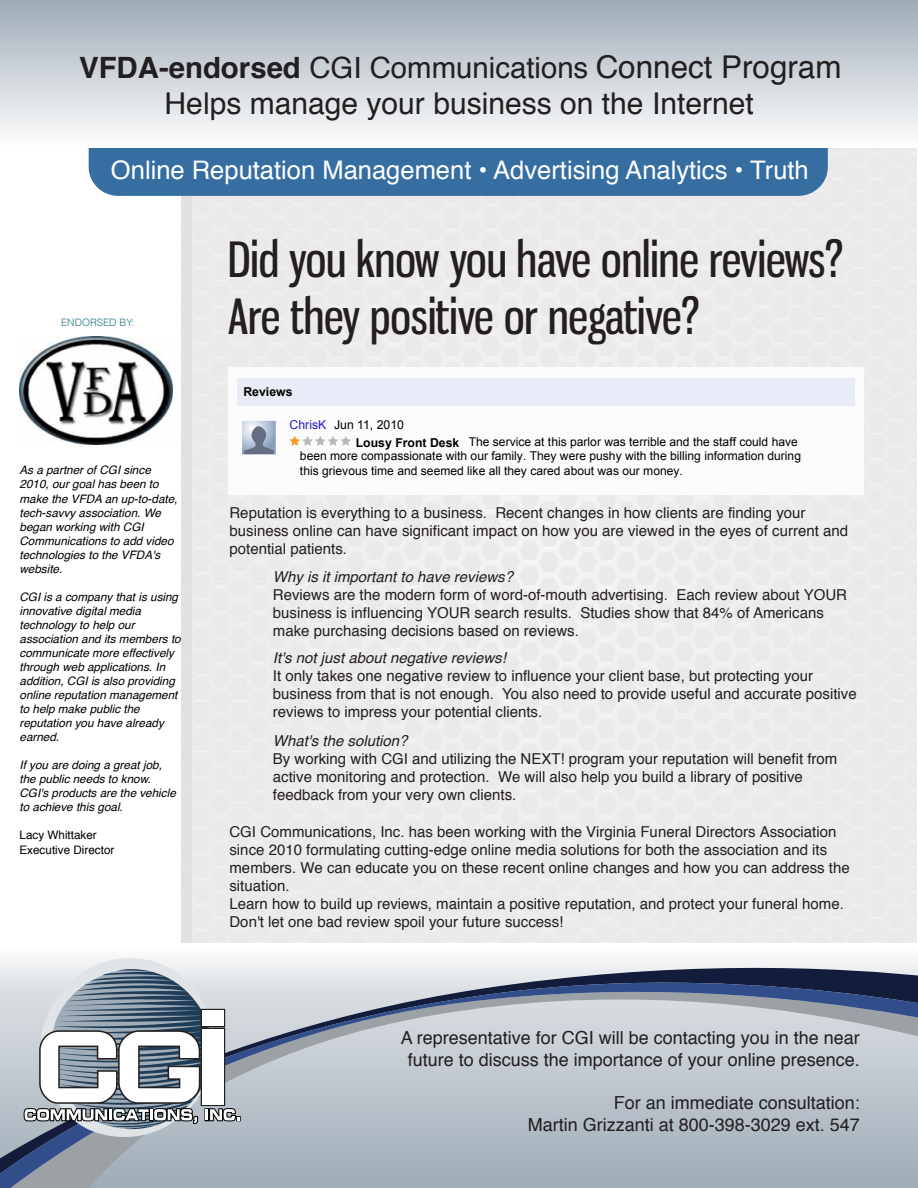
<style>
.page{position:relative;width:918px;height:1188px;background:#fff}
.page>*{position:absolute;margin:0;border:0;box-sizing:border-box;transform-origin:0 0}
.t1{font:47.7px/57.3px "Gnuolane Rg";color:#231f20}
.t2{font:30px "Helvetica";color:#231f20}
.t3{font:29.4px "Helvetica";color:#231f20}
.t4{font:25.5px "Helvetica";color:#fff}
.t5{font:18px/21.6px "Helvetica";color:#231f20;text-align:center}
.t6{font:15px/18px "Helvetica";color:#231f20}
.t7{font:italic 15px "Helvetica";color:#231f20}
.t8{font:700 12.3px "Arial";color:#000}
.t9{font:12.3px "Arial";color:#000}
.t10{font:12.3px "Arial";color:#241bbe}
.t11{font:12.15px/14.5px "Arial";color:#000}
.t12{font:italic 11.7px/14.1px "Helvetica";color:#000}
.t13{font:11.7px/14.1px "Helvetica";color:#000}
.t14{font:300 10.2px "Helvetica";color:#257983}
.s1{font-weight:700}
.s2{font-size:31.35px}
</style>
<div class="page">
<div style="left:182px;top:194px;width:10px;height:765px;background:#e2e0e1"></div>
<div style="left:89px;top:106px;width:739px;height:90px;background:#366ea2;border-radius:29px"></div>
<div style="left:0;top:0;width:918px;height:147px;background:linear-gradient(to bottom,#9fabb6,#fefefe)"></div>
<svg style="left:181px;top:944px;width:736px;height:9px"></svg>
<svg style="left:181px;top:953px;width:736px;height:5px"></svg>
<svg style="left:0;top:958px;width:918px;height:230px;background:#afb7c1"></svg>
<svg style="left:24px;top:958px;width:217px;height:179px"></svg>
<div style="left:237px;top:378px;width:617px;height:27px;background:#e8ecf9"></div>
<svg style="left:242px;top:421px;width:34px;height:33px"></svg>
<svg style="left:290px;top:436px;width:61px;height:10px"></svg>
<img style="left:19px;top:336px;width:153px;height:109px">
<h3 class="t3" style="left:79px;top:45px;width:764px"><span class="s1">VFDA-endorsed</span> CGI Communications <span class="s2">Connect Program</span></h3>
<h2 class="t2" style="left:165px;top:81px;width:591px">Helps manage your business on the Internet</h2>
<h3 class="t4" style="left:111px;top:150px;width:699px">Online Reputation Management • Advertising Analytics • Truth</h3>
<p class="t14" style="left:61px;top:314px;width:75px">ENDORSED BY:</p>
<p class="t12" style="left:19px;top:464px;width:160px">As a partner of CGI since<br>2010, our goal has been to make the VFDA an up-to-date, tech-savvy association. We began working with CGI<br>Communications to add video technologies to the VFDA's website.</p>
<p class="t12" style="left:19px;top:590px;width:163px">CGI is a company that is using innovative digital media technology to help our association and its members to communicate more effectively through web applications. In addition, CGI is also providing online reputation management to help make public the reputation you have already earned.</p>
<p class="t12" style="left:19px;top:758px;width:158px">If you are doing a great job, the public needs to know.<br>CGI's products are the vehicle to achieve this goal.</p>
<p class="t13" style="left:19px;top:829px;width:96px">Lacy Whittaker<br>Executive Director</p>
<h1 class="t1" style="left:228px;top:230px;width:616px">Did you know you have online reviews?<br>Are they positive or negative?</h1>
<p class="t8" style="left:243px;top:383px;width:51px">Reviews</p>
<p class="t10" style="left:290px;top:417px;width:38px">ChrisK</p>
<p class="t9" style="left:334px;top:417px;width:71px">Jun 11, 2010</p>
<p class="t11" style="left:300px;top:434px;width:503px;text-indent:169px">The service at this parlor was terrible and the staff could have been more compassionate with our family. They were pushy with the billing information during this grievous time and seemed like all they cared about was our money.</p>
<p class="t8" style="left:356px;top:434px;width:105px">Lousy Front Desk</p>
<p class="t6" style="left:229px;top:505px;width:620px">Reputation is everything to a business. Recent changes in how clients are finding your business online can have significant impact on how you are viewed in the eyes of current and potential patients.</p>
<p class="t7" style="left:273px;top:565px;width:242px">Why is it important to have reviews?</p>
<p class="t6" style="left:273px;top:586px;width:576px">Reviews are the modern form of word-of-mouth advertising. Each review about YOUR business is influencing YOUR search results. Studies show that 84% of Americans make purchasing decisions based on reviews.</p>
<p class="t7" style="left:273px;top:645px;width:234px">It's not just about negative reviews!</p>
<p class="t6" style="left:273px;top:667px;width:585px">It only takes one negative review to influence your client base, but protecting your business from that is not enough. You also need to provide useful and accurate positive reviews to impress your potential clients.</p>
<p class="t7" style="left:273px;top:729px;width:136px">What's the solution?</p>
<p class="t6" style="left:273px;top:750px;width:566px">By working with CGI and utilizing the NEXT! program your reputation will benefit from active monitoring and protection. We will also help you build a library of positive feedback from your very own clients.</p>
<p class="t6" style="left:229px;top:823px;width:622px">CGI Communications, Inc. has been working with the Virginia Funeral Directors Association since 2010 formulating cutting-edge online media solutions for both the association and its members. We can educate you on these recent online changes and how you can address the situation.<br>Learn how to build up reviews, maintain a positive reputation, and protect your funeral home.<br>Don't let one bad review spoil your future success!</p>
<p class="t5" style="left:401px;top:1028px;width:461px">A representative for CGI will be contacting you in the near future to discuss the importance of your online presence.</p>
<p class="t5" style="left:528px;top:1093px;width:334px;text-align:right">For an immediate consultation:<br>Martin Grizzanti at 800-398-3029 ext. 547</p>
</div>
